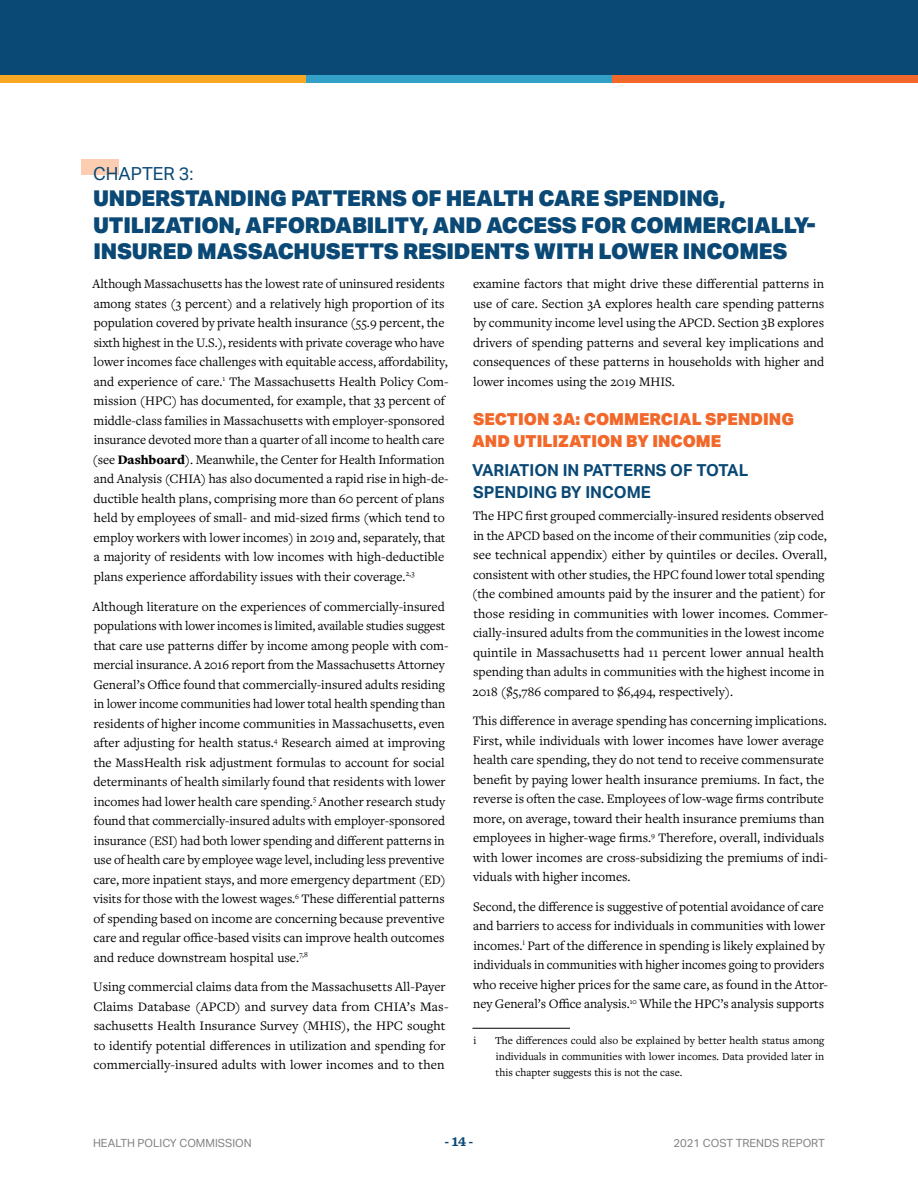
<style>
.page{position:relative;width:918px;height:1188px;background:#fff}
.page>*{position:absolute;margin:0;border:0;box-sizing:border-box;transform-origin:0 0}
.Chapter_title{font:900 21.75px/26.2px "Aktiv Grotesk";letter-spacing:-.01em;color:#0a4875}
.Chapter_title-2{font:18px "Aktiv Grotesk";color:#0a4875}
.Section_H1{font:900 16.5px/21.8px "Aktiv Grotesk";color:#f2682b}
.H1{font:700 16.5px/21.8px "Aktiv Grotesk";color:#0a4875}
.body{font:13.5px/19.5px "Freight Text Pro";color:#000}
.t1{font:700 13.5px "Sentinel";color:#0a4875}
.footnotes{font:11.25px/15.8px "Freight Text Pro";color:#000;text-align:justify}
.t2{font:11.25px "Aktiv Grotesk";color:#808285}
.s1{font-weight:900}
</style>
<div class="page">
<div style="left:0;top:75px;width:306px;height:7px;background:#faa821"></div>
<div style="left:306px;top:75px;width:306px;height:7px;background:#33a0c8"></div>
<div style="left:612px;top:75px;width:306px;height:7px;background:#f2682b"></div>
<div style="left:0;top:0;width:918px;height:75px;background:#0a4875"></div>
<div style="left:81px;top:160px;width:38px;height:15px;background:#fccdb1"></div>
<hr style="left:472px;top:1028px;width:98px;height:1px;background:#000">
<h1 class="Chapter_title-2" style="left:93px;top:163px;width:102px">CHAPTER 3:</h1>
<h1 class="Chapter_title" style="left:93px;top:185px;width:724px">UNDERSTANDING PATTERNS OF HEALTH CARE SPENDING,<br>UTILIZATION, AFFORDABILITY, AND ACCESS FOR COMMERCIALLY-<br>INSURED MASSACHUSETTS RESIDENTS WITH LOWER INCOMES</h1>
<p class="body" style="left:93px;top:274px;width:358px">Although Massachusetts has the lowest rate of uninsured residents among states (3 percent) and a relatively high proportion of its population covered by private health insurance (55.9 percent, the sixth highest in the U.S.), residents with private coverage who have lower incomes face challenges with equitable access, affordability, and experience of care.<sup>1</sup> The Massachusetts Health Policy Com&shy;mission (HPC) has documented, for example, that 33 percent of middle-class families in Massachusetts with employer-sponsored insurance devoted more than a quarter of all income to health care (see <span class="s1">Dashboard</span>). Meanwhile, the Center for Health Information and Analysis (CHIA) has also documented a rapid rise in high-de&shy;ductible health plans, comprising more than 60 percent of plans held by employees of small- and mid-sized firms (which tend to employ workers with lower incomes) in 2019 and, separately, that a majority of residents with low incomes with high-deductible plans experience affordability issues with their coverage.<sup>2,3</sup></p>
<p class="body" style="left:93px;top:596px;width:357px">Although literature on the experiences of commercially-insured populations with lower incomes is limited, available studies suggest that care use patterns differ by income among people with com&shy;mercial insurance. A 2016 report from the Massachusetts Attorney General’s Office found that commercially-insured adults residing in lower income communities had lower total health spending than residents of higher income communities in Massachusetts, even after adjusting for health status.<sup>4</sup> Research aimed at improving the MassHealth risk adjustment formulas to account for social determinants of health similarly found that residents with lower incomes had lower health care spending.<sup>5</sup> Another research study found that commercially-insured adults with employer-sponsored insurance (ESI) had both lower spending and different patterns in use of health care by employee wage level, including less preventive care, more inpatient stays, and more emergency department (ED) visits for those with the lowest wages.<sup>6</sup> These differential patterns of spending based on income are concerning because preventive care and regular office-based visits can improve health outcomes and reduce downstream hospital use.<sup>7,8</sup></p>
<p class="body" style="left:93px;top:977px;width:357px">Using commercial claims data from the Massachusetts All-Payer Claims Database (APCD) and survey data from CHIA’s Mas&shy;sachusetts Health Insurance Survey (MHIS), the HPC sought to identify potential differences in utilization and spending for commercially-insured adults with lower incomes and to then</p>
<p class="body" style="left:473px;top:274px;width:353px;text-align:justify">examine factors that might drive these differential patterns in use of care. Section 3A explores health care spending patterns by community income level using the APCD. Section 3B explores drivers of spending patterns and several key implications and consequences of these patterns in households with higher and lower incomes using the 2019 MHIS.</p>
<p class="Section_H1" style="left:472px;top:408px;width:324px">SECTION 3A: COMMERCIAL SPENDING<br>AND UTILIZATION BY INCOME</p>
<h2 class="H1" style="left:472px;top:459px;width:278px">VARIATION IN PATTERNS OF TOTAL<br>SPENDING BY INCOME</h2>
<p class="body" style="left:472px;top:506px;width:358px">The HPC first grouped commercially-insured residents observed in the APCD based on the income of their communities (zip code, see technical appendix) either by quintiles or deciles. Overall, consistent with other studies, the HPC found lower total spending (the combined amounts paid by the insurer and the patient) for those residing in communities with lower incomes. Commer&shy;cially-insured adults from the communities in the lowest income quintile in Massachusetts had 11 percent lower annual health spending than adults in communities with the highest income in 2018 ($5,786 compared to $6,494, respectively).</p>
<p class="body" style="left:473px;top:711px;width:357px">This difference in average spending has concerning implications.<br>First, while individuals with lower incomes have lower average health care spending, they do not tend to receive commensurate benefit by paying lower health insurance premiums. In fact, the reverse is often the case. Employees of low-wage firms contribute more, on average, toward their health insurance premiums than employees in higher-wage firms.<sup>9</sup> Therefore, overall, individuals with lower incomes are cross-subsidizing the premiums of indi&shy;viduals with higher incomes.</p>
<p class="body" style="left:473px;top:896px;width:356px">Second, the difference is suggestive of potential avoidance of care and barriers to access for individuals in communities with lower incomes.<sup>i</sup> Part of the difference in spending is likely explained by individuals in communities with higher incomes going to providers who receive higher prices for the same care, as found in the Attor&shy;ney General’s Office analysis.<sup>10</sup> While the HPC’s analysis supports</p>
<p class="footnotes" style="left:473px;top:1032px;width:5px">i</p>
<p class="footnotes" style="left:495px;top:1032px;width:331px">The differences could also be explained by better health status among individuals in communities with lower incomes. Data provided later in this chapter suggests this is not the case.</p>
<p class="t2" style="left:93px;top:1136px;width:160px">HEALTH POLICY COMMISSION</p>
<p class="t1" style="left:445px;top:1131px;width:30px">- 14 -</p>
<p class="t2" style="left:674px;top:1136px;width:153px">2021 COST TRENDS REPORT</p>
</div>
